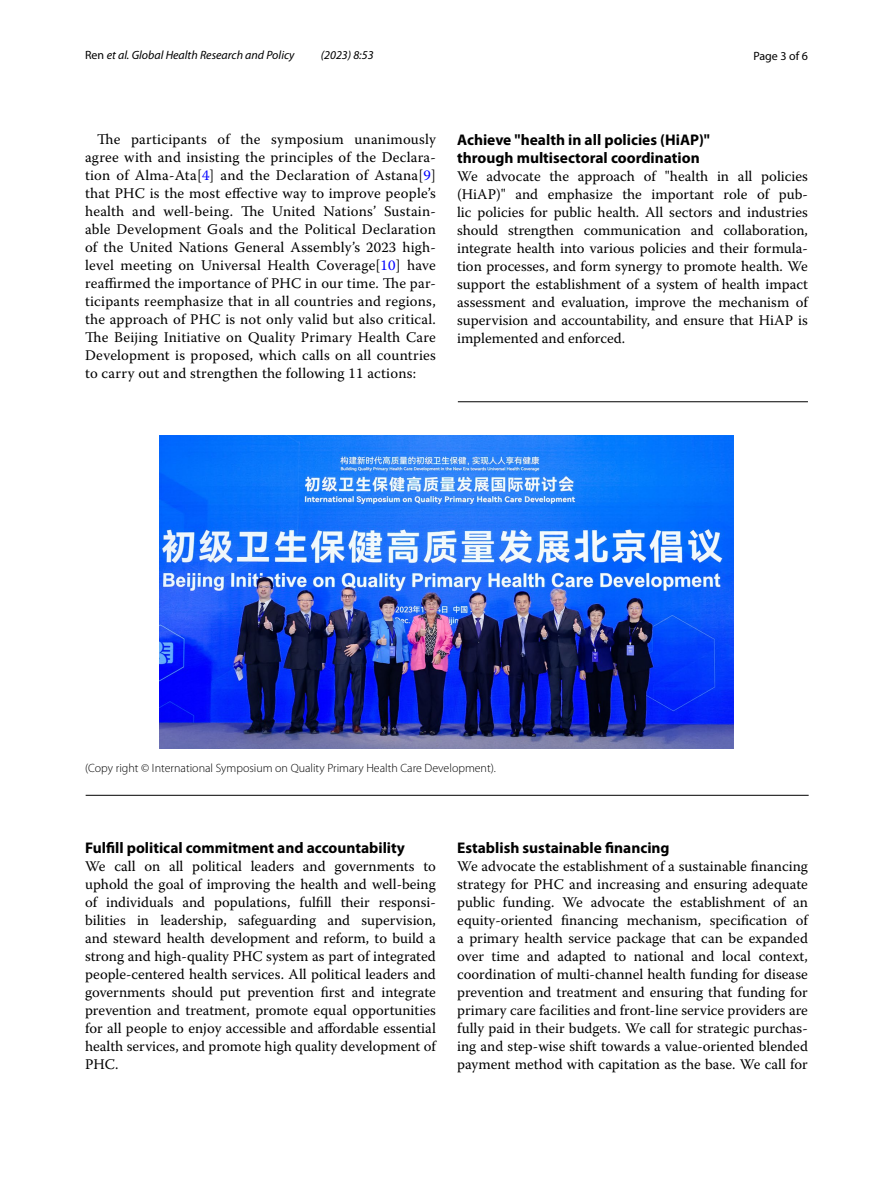
<style>
.page{position:relative;width:893px;height:1187px;background:#fff}
.page>*{position:absolute;margin:0;border:0;box-sizing:border-box;transform-origin:0 0}
.t1{font:700 15.45px/18px "Myriad Pro";color:#000}
.t2{font:14.7px/18px "Warnock Pro";color:#000;text-align:justify}
.t3{font:300 12px "Myriad Pro";color:#000}
.t4{font:italic 12px "Myriad Pro";color:#000}
.t5{font:12px "Myriad Pro";color:#000}
.s1{font-style:normal}
.s2{color:#00f}
</style>
<div class="page">
<img style="left:160px;top:435px;width:573px;height:313px">
<hr style="left:86px;top:794px;width:723px;height:1px;background:#000">
<hr style="left:458px;top:401px;width:350px;height:1px;background:#000">
<p class="t4" style="left:85px;top:48px;width:211px"><span class="s1">Ren</span> et al. Global Health Research and Policy</p>
<p class="t4" style="left:321px;top:48px;width:54px">(2023) 8:53</p>
<p class="t5" style="left:753px;top:48px;width:56px">Page 3 of 6</p>
<p class="t2" style="left:85px;top:130px;width:352px;text-indent:12px">The participants of the symposium unanimously agree with and insisting the principles of the Declara&shy;tion of Alma-Ata[<span class="s2">4</span>] and the Declaration of Astana[<span class="s2">9</span>] that PHC is the most effective way to improve people’s health and well-being. The United Nations’ Sustain&shy;able Development Goals and the Political Declaration of the United Nations General Assembly’s 2023 high&shy;level meeting on Universal Health Coverage[<span class="s2">10</span>] have reaffirmed the importance of PHC in our time. The par&shy;ticipants reemphasize that in all countries and regions, the approach of PHC is not only valid but also critical.<br>The Beijing Initiative on Quality Primary Health Care Development is proposed, which calls on all countries to carry out and strengthen the following 11 actions:</p>
<p class="t1" style="left:457px;top:130px;width:254px">Achieve "health in all policies (HiAP)" through multisectoral coordination</p>
<p class="t2" style="left:457px;top:166px;width:352px">We advocate the approach of "health in all policies (HiAP)" and emphasize the important role of pub&shy;lic policies for public health. All sectors and industries should strengthen communication and collaboration, integrate health into various policies and their formula&shy;tion processes, and form synergy to promote health. We support the establishment of a system of health impact assessment and evaluation, improve the mechanism of supervision and accountability, and ensure that HiAP is implemented and enforced.</p>
<p class="t3" style="left:85px;top:761px;width:412px">(Copy right © International Symposium on Quality Primary Health Care Development).</p>
<p class="t1" style="left:85px;top:838px;width:321px">Fulfill political commitment and accountability</p>
<p class="t2" style="left:85px;top:857px;width:352px">We call on all political leaders and governments to uphold the goal of improving the health and well-being of individuals and populations, fulfill their responsi&shy;bilities in leadership, safeguarding and supervision, and steward health development and reform, to build a strong and high-quality PHC system as part of integrated people-centered health services. All political leaders and governments should put prevention first and integrate prevention and treatment, promote equal opportunities for all people to enjoy accessible and affordable essential health services, and promote high quality development of PHC.</p>
<p class="t1" style="left:457px;top:838px;width:214px">Establish sustainable financing</p>
<p class="t2" style="left:457px;top:857px;width:352px">We advocate the establishment of a sustainable financing strategy for PHC and increasing and ensuring adequate public funding. We advocate the establishment of an equity-oriented financing mechanism, specification of a primary health service package that can be expanded over time and adapted to national and local context, coordination of multi-channel health funding for disease prevention and treatment and ensuring that funding for primary care facilities and front-line service providers are fully paid in their budgets. We call for strategic purchas&shy;ing and step-wise shift towards a value-oriented blended payment method with capitation as the base. We call for</p>
</div>
